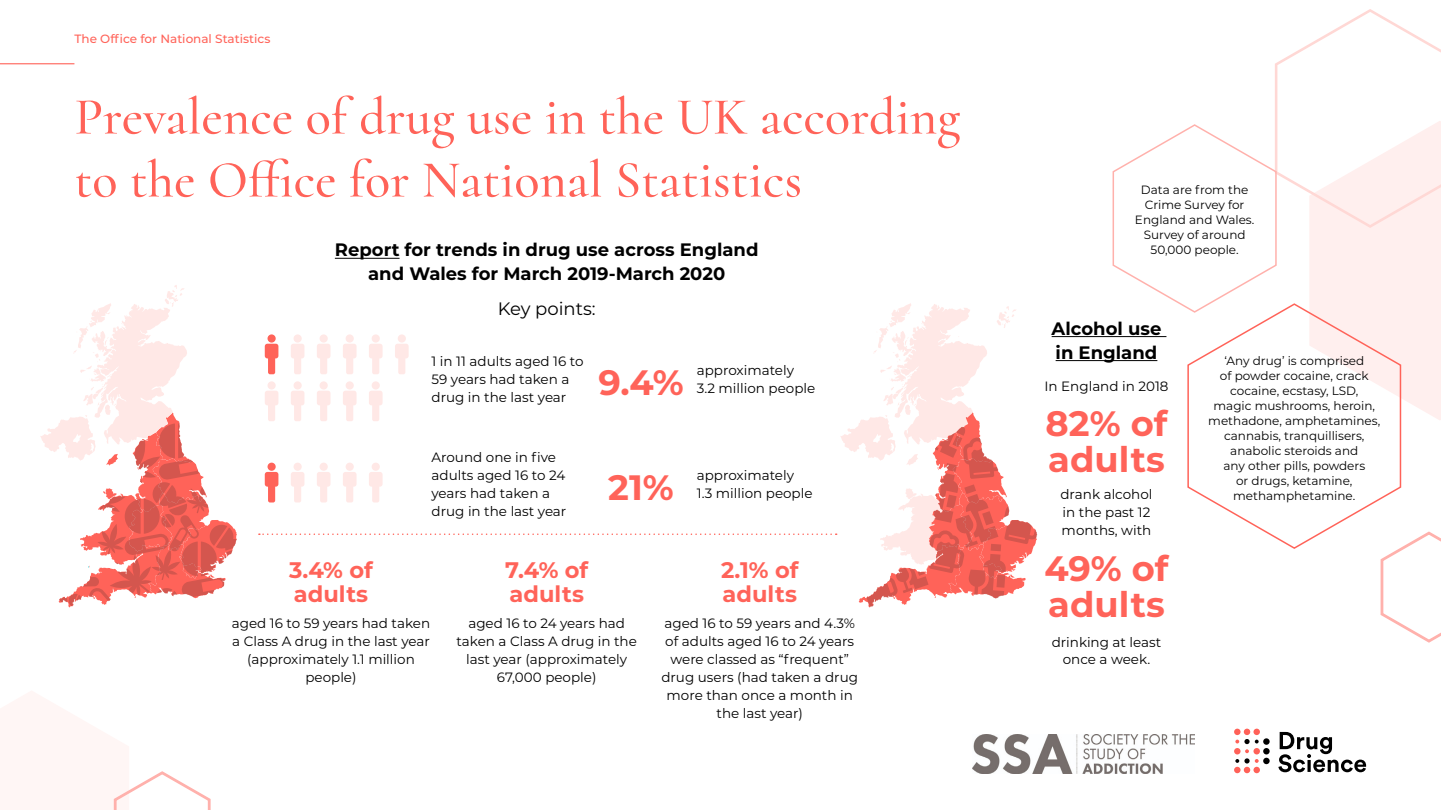
<style>
.page{position:relative;width:1441px;height:810px;background:#fff}
.page>*{position:absolute;margin:0;border:0;box-sizing:border-box;transform-origin:0 0}
.t1{font:500 52.5px/63px "Cormorant";color:#ff6359}
.t2{font:700 35.25px/36px "Montserrat";color:#ff6359}
.t3{font:700 22.5px/24px "Montserrat";color:#ff6359}
.t4{font:700 18px/24px "Montserrat";color:#000;text-align:center}
.t5{font:18px "Montserrat";color:#000}
.t6{font:13.5px/18px "Montserrat";color:#000}
.t7{font:12px/15px "Montserrat";color:#000;text-align:center}
.t8{font:500 12px "Montserrat";color:#ff6359}
</style>
<div class="page">
<svg style="left:1380px;top:531px;width:60px;height:112px"></svg>
<svg style="left:1278px;top:732px;width:87px;height:40px"></svg>
<svg style="left:1262px;top:748px;width:7px;height:6px"></svg>
<svg style="left:1262px;top:758px;width:7px;height:6px"></svg>
<svg style="left:1262px;top:738px;width:7px;height:7px"></svg>
<svg style="left:1235px;top:729px;width:24px;height:44px"></svg>
<svg style="left:113px;top:771px;width:98px;height:39px"></svg>
<img style="left:972px;top:734px;width:222px;height:40px">
<hr style="left:335px;top:258px;width:64px;height:1px;background:#000">
<hr style="left:1051px;top:336px;width:115px;height:1px;background:#000">
<hr style="left:1055px;top:360px;width:102px;height:1px;background:#000">
<svg style="left:1187px;top:420px;width:214px;height:130px"></svg>
<svg style="left:1111px;top:9px;width:329px;height:411px"></svg>
<svg style="left:40px;top:285px;width:197px;height:322px"></svg>
<svg style="left:259px;top:303px;width:777px;height:304px"></svg>
<hr style="left:0;top:63px;width:74px;height:1px;background:#ff6359">
<p class="t8" style="left:74px;top:30px;width:197px">The Office for National Statistics</p>
<h1 class="t1" style="left:74px;top:85px;width:887px">Prevalence of drug use in the UK according to the Office for National Statistics</h1>
<h3 class="t4" style="left:335px;top:237px;width:425px">Report for trends in drug use across England and Wales for March 2019-March 2020</h3>
<h3 class="t5" style="left:497px;top:296px;width:99px">Key points:</h3>
<p class="t6" style="left:431px;top:352px;width:153px">1 in 11 adults aged 16 to<br>59 years had taken a drug in the last year</p>
<h2 class="t2" style="left:598px;top:363px;width:87px">9.4%</h2>
<p class="t6" style="left:696px;top:361px;width:120px">approximately<br>3.2 million people</p>
<p class="t6" style="left:431px;top:448px;width:136px">Around one in five adults aged 16 to 24 years had taken a drug in the last year</p>
<h2 class="t2" style="left:608px;top:467px;width:67px">21%</h2>
<p class="t6" style="left:696px;top:466px;width:117px">approximately<br>1.3 million people</p>
<h3 class="t3" style="left:289px;top:557px;width:85px">3.4% of adults</h3>
<h3 class="t3" style="left:505px;top:557px;width:85px">7.4% of adults</h3>
<h3 class="t3" style="left:721px;top:557px;width:79px">2.1% of adults</h3>
<p class="t6" style="left:232px;top:614px;width:200px;text-align:center">aged 16 to 59 years had taken a Class A drug in the last year (approximately 1.1 million people)</p>
<p class="t6" style="left:456px;top:614px;width:182px;text-align:center">aged 16 to 24 years had taken a Class A drug in the last year (approximately<br>67,000 people)</p>
<p class="t6" style="left:661px;top:614px;width:198px;text-align:center">aged 16 to 59 years and 4.3% of adults aged 16 to 24 years were classed as “frequent” drug users (had taken a drug more than once a month in the last year)</p>
<p class="t7" style="left:1134px;top:182px;width:121px">Data are from the<br>Crime Survey for<br>England and Wales.<br>Survey of around<br>50,000 people.</p>
<h3 class="t4" style="left:1051px;top:316px;width:111px;text-align:left">Alcohol use in England</h3>
<p class="t6" style="left:1044px;top:376px;width:125px">In England in 2018</p>
<h2 class="t2" style="left:1045px;top:404px;width:124px">82% of adults</h2>
<p class="t6" style="left:1060px;top:485px;width:94px">drank alcohol in the past 12 months, with</p>
<h2 class="t2" style="left:1044px;top:549px;width:126px">49% of adults</h2>
<p class="t6" style="left:1051px;top:632px;width:111px;text-align:center">drinking at least once a week.</p>
<p class="t7" style="left:1208px;top:352px;width:173px">‘Any drug’ is comprised<br>of powder cocaine, crack cocaine, ecstasy, LSD,<br>magic mushrooms, heroin, methadone, amphetamines, cannabis, tranquillisers, anabolic steroids and<br>any other pills, powders<br>or drugs, ketamine, methamphetamine.</p>
</div>
